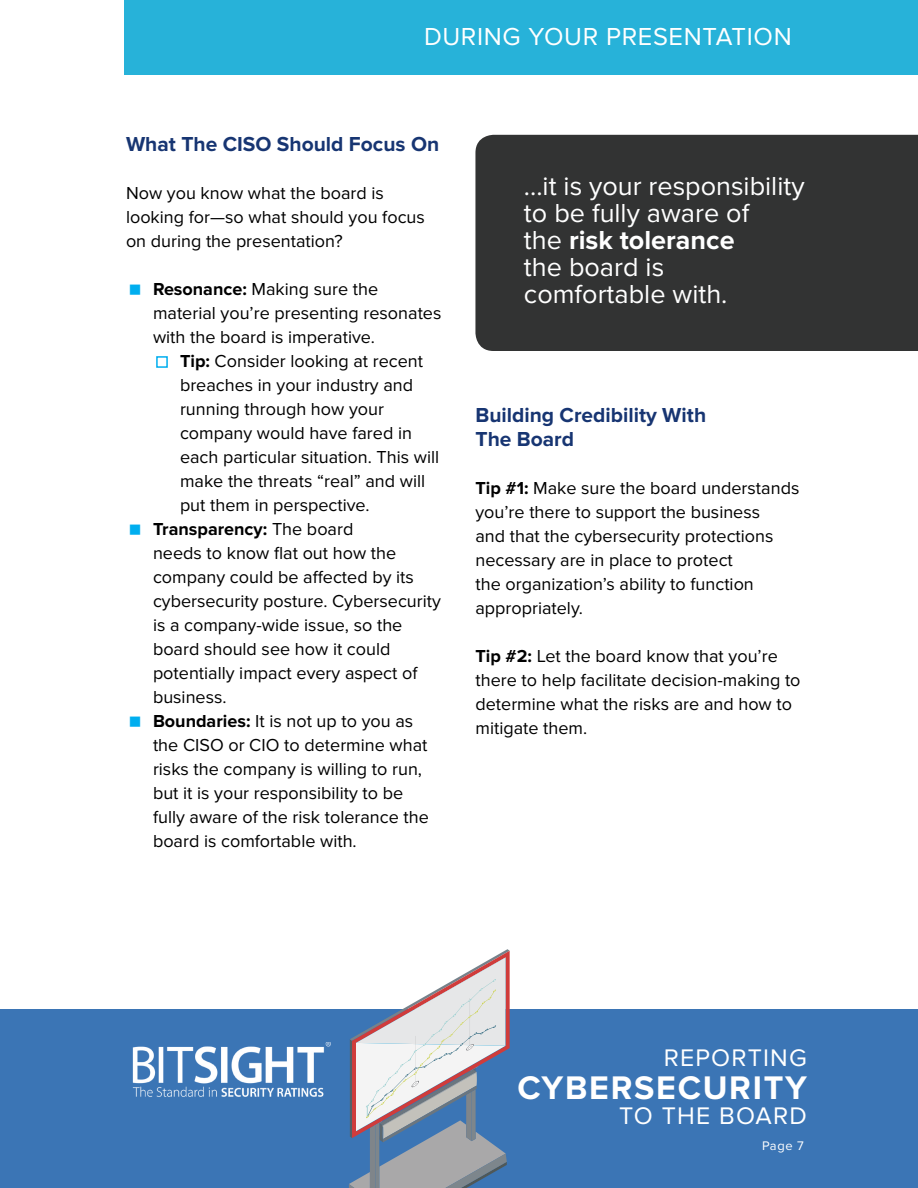
<style>
.page{position:relative;width:918px;height:1188px;background:#fff}
.page>*{position:absolute;margin:0;border:0;box-sizing:border-box;transform-origin:0 0}
.t1{font:700 33.9px "Proxima Nova";letter-spacing:.05em;color:#fff}
.t2{font:27px/27px "Proxima Nova";color:#fff}
.t3{font:25.5px "Proxima Nova";letter-spacing:.025em;color:#fff}
.t4{font:24.9px "Proxima Nova";letter-spacing:.05em;color:#fff}
.t5{font:700 21px/24px "Proxima Nova";color:#173572}
.t6{font:18px/24px "Proxima Nova";color:#000}
.t7{font:700 18px "Proxima Nova";color:#000}
.t8{font:12.9px "Proxima Nova";color:#fff}
.s1{font-weight:700}
.s2{font-weight:400}
</style>
<div class="page">
<div style="left:0;top:1009px;width:918px;height:179px;background:#3b75b5"></div>
<svg style="left:349px;top:949px;width:161px;height:239px"></svg>
<img style="left:132px;top:1042px;width:199px;height:55px">
<div style="left:156px;top:356px;width:12px;height:12px;border:2px solid #00aeef"></div>
<div style="left:124px;top:0;width:794px;height:74px;background:#27b2d9"></div>
<div style="left:475px;top:135px;width:443px;height:216px;background:#323333"></div>
<h3 class="t3" style="left:424px;top:22px;width:369px">DURING YOUR PRESENTATION</h3>
<p class="t5" style="left:126px;top:133px;width:315px">What The CISO Should Focus On</p>
<p class="t6" style="left:126px;top:182px;width:300px">Now you know what the board is looking for—so what should you focus on during the presentation?</p>
<p class="t6" style="left:153px;top:278px;width:290px"><span class="s1">Resonance:</span> Making sure the material you’re presenting resonates with the board is imperative.</p>
<p class="t6" style="left:180px;top:350px;width:245px"><span class="s1">Tip:</span> Consider looking at recent</p>
<p class="t6" style="left:180px;top:374px;width:235px">breaches in your industry and</p>
<p class="t6" style="left:180px;top:398px;width:205px">running through how your</p>
<p class="t6" style="left:180px;top:422px;width:234px">company would have fared in</p>
<p class="t6" style="left:180px;top:446px;width:261px">each particular situation. This will</p>
<p class="t6" style="left:180px;top:470px;width:247px">make the threats “real” and will</p>
<p class="t6" style="left:180px;top:494px;width:191px">put them in perspective.</p>
<p class="t7" style="left:153px;top:519px;width:202px">Transparency: <span class="s2">The board</span></p>
<p class="t6" style="left:153px;top:542px;width:245px">needs to know flat out how the</p>
<p class="t6" style="left:153px;top:566px;width:262px">company could be affected by its</p>
<p class="t6" style="left:153px;top:590px;width:289px">cybersecurity posture. Cybersecurity</p>
<p class="t6" style="left:153px;top:614px;width:251px">is a company-wide issue, so the</p>
<p class="t6" style="left:153px;top:638px;width:239px">board should see how it could</p>
<p class="t6" style="left:153px;top:662px;width:266px">potentially impact every aspect of</p>
<p class="t6" style="left:153px;top:686px;width:75px">business.</p>
<p class="t6" style="left:153px;top:710px;width:262px"><span class="s1">Boundaries:</span> It is not up to you as</p>
<p class="t6" style="left:153px;top:734px;width:276px">the CISO or CIO to determine what</p>
<p class="t6" style="left:153px;top:758px;width:271px">risks the company is willing to run,</p>
<p class="t6" style="left:153px;top:782px;width:252px">but it is your responsibility to be</p>
<p class="t6" style="left:153px;top:806px;width:277px">fully aware of the risk tolerance the</p>
<p class="t6" style="left:153px;top:830px;width:205px">board is comfortable with.</p>
<h2 class="t2" style="left:524px;top:173px;width:282px">...it is your responsibility to be fully aware of<br>the <span class="s1">risk tolerance<br></span>the board is comfortable with.</h2>
<p class="t5" style="left:475px;top:403px;width:232px">Building Credibility With<br>The Board</p>
<p class="t6" style="left:475px;top:476px;width:325px"><span class="s1">Tip #1:</span> Make sure the board understands you’re there to support the business<br>and that the cybersecurity protections necessary are in place to protect<br>the organization’s ability to function appropriately.</p>
<p class="t6" style="left:475px;top:644px;width:327px"><span class="s1">Tip #2:</span> Let the board know that you’re there to help facilitate decision-making to determine what the risks are and how to mitigate them.</p>
<h3 class="t4" style="left:664px;top:1043px;width:145px">REPORTING</h3>
<h1 class="t1" style="left:517px;top:1068px;width:291px">CYBERSECURITY</h1>
<h3 class="t4" style="left:619px;top:1101px;width:189px">TO THE BOARD</h3>
<p class="t8" style="left:762px;top:1138px;width:43px">Page 7</p>
</div>
